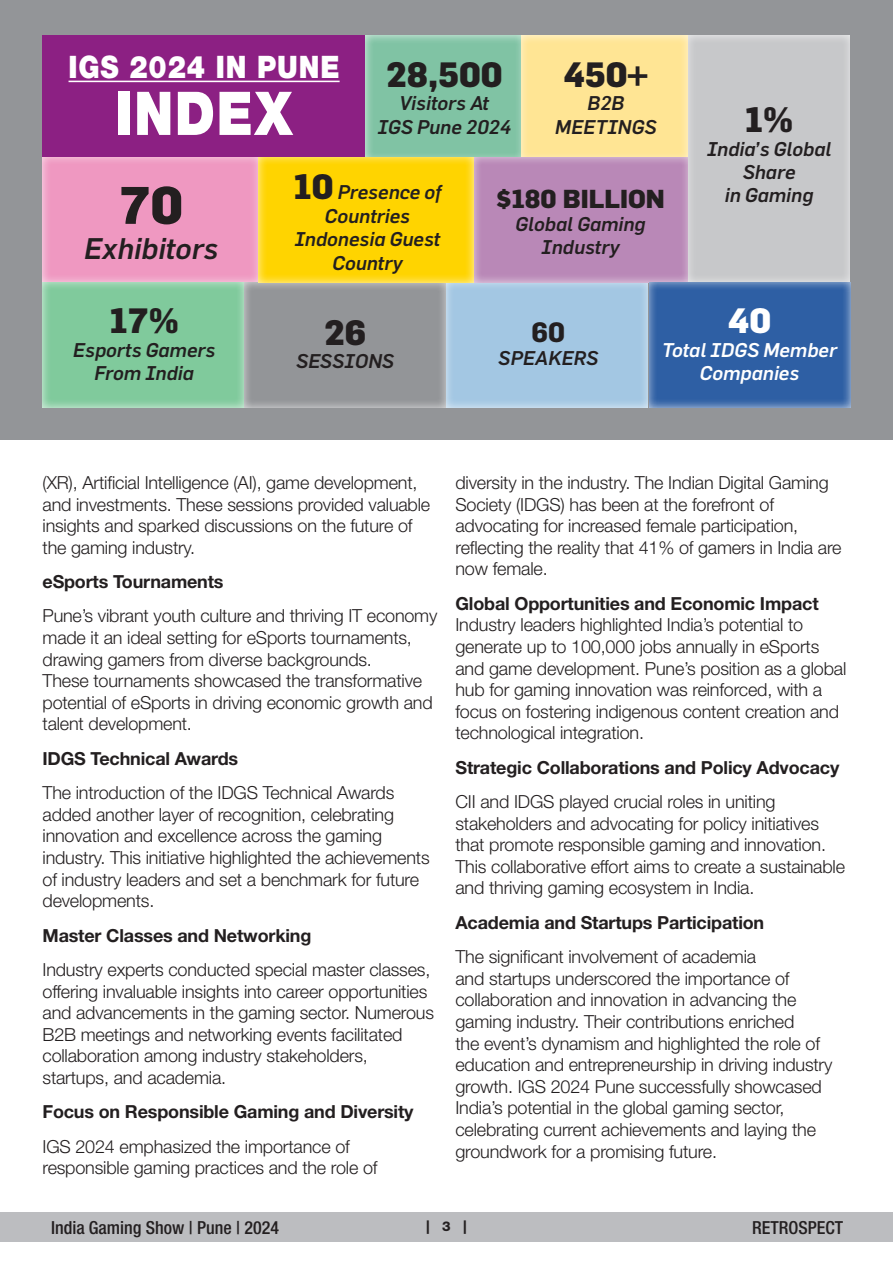
<style>
.page{position:relative;width:893px;height:1263px;background:#fff}
.page>*{position:absolute;margin:0;border:0;box-sizing:border-box;transform-origin:0 0}
.t1{font:900 60.3px "Helvetica Neue LT Std";letter-spacing:.03em;color:#fff;scale:.85 1}
.t2{font:800 51.75px "Flama";color:#231f20}
.t3{font:800 34.5px "Flama";color:#231f20}
.t4{font:800 34.5px "Flama";color:#fff}
.t5{font:900 31.05px "Helvetica Neue LT Std";letter-spacing:.03em;color:#fff;scale:.88 1}
.t6{font:italic 500 29.25px "Flama";color:#231f20}
.t7{font:700 27.45px "Flama";color:#231f20}
.t8{font:800 25.5px "Flama";color:#231f20}
.t9{font:italic 500 19.5px/23.4px "Flama";color:#231f20;text-align:center}
.t10{font:italic 500 19.5px/23.4px "Flama";color:#fff;text-align:center}
.t11{font:300 18px/21.6px "Helvetica Neue LT Std";letter-spacing:-.01em;color:#231f20}
.t12{font:700 18px "Helvetica Neue LT Std";letter-spacing:-.01em;color:#231f20}
.t13{font:500 condensed 18px "Helvetica Neue LT Std";color:#231f20}
.t14{font:800 13.5px "Helvetica Neue LT Std";color:#231f20}
.s1{font-weight:800;font-style:normal;font-size:34.5px}
.s2{font-weight:700}
</style>
<div class="page">
<div style="left:0;top:0;width:893px;height:440px;background:#939598"></div>
<div style="left:43px;top:35px;width:323px;height:122px;background:#8c2083"></div>
<hr style="left:69px;top:81px;width:271px;height:1px;background:#fff">
<div style="left:42px;top:156px;width:219px;height:128px;background:#fff;opacity:.75"></div>
<div style="left:42px;top:281px;width:204px;height:129px;background:#fff;opacity:.75"></div>
<div style="left:244px;top:282px;width:204px;height:127px;background:#fff;opacity:.75"></div>
<div style="left:365px;top:34px;width:160px;height:129px;background:#fff;opacity:.75"></div>
<div style="left:521px;top:34px;width:169px;height:129px;background:#fff;opacity:.75"></div>
<div style="left:444px;top:281px;width:206px;height:129px;background:#fff;opacity:.75"></div>
<div style="left:472px;top:157px;width:219px;height:127px;background:#fff;opacity:.75"></div>
<div style="left:688px;top:34px;width:164px;height:250px;background:#c7c8ca"></div>
<div style="left:647px;top:281px;width:206px;height:129px;background:#fff;opacity:.75"></div>
<div style="left:258px;top:156px;width:218px;height:128px;background:#fff;opacity:.75"></div>
<div style="left:0;top:1212px;width:893px;height:30px;background:#bcbdc0"></div>
<p class="t5" style="left:69px;top:49px;width:310px">IGS 2024 IN PUNE</p>
<p class="t1" style="left:115px;top:77px;width:210px">INDEX</p>
<p class="t3" style="left:386px;top:53px;width:118px">28,500</p>
<p class="t9" style="left:377px;top:91px;width:135px">Visitors At<br>IGS Pune 2024</p>
<p class="t3" style="left:563px;top:53px;width:86px">450+</p>
<p class="t9" style="left:555px;top:91px;width:103px">B2B<br>MEETINGS</p>
<p class="t3" style="left:745px;top:98px;width:50px">1%</p>
<p class="t9" style="left:707px;top:137px;width:126px">India’s Global<br>Share<br>in Gaming</p>
<p class="t9" style="left:293px;top:180px;width:149px"><span class="s1">10</span> Presence of<br>Countries</p>
<p class="t9" style="left:294px;top:227px;width:147px">Indonesia Guest<br>Country</p>
<p class="t2" style="left:119px;top:173px;width:65px">70</p>
<p class="t6" style="left:84px;top:231px;width:136px">Exhibitors</p>
<p class="t8" style="left:496px;top:182px;width:170px">$180 BILLION</p>
<p class="t9" style="left:515px;top:212px;width:132px">Global Gaming<br>Industry</p>
<p class="t3" style="left:109px;top:299px;width:71px">17%</p>
<p class="t9" style="left:73px;top:337px;width:144px">Esports Gamers<br>From India</p>
<p class="t3" style="left:324px;top:311px;width:44px">26</p>
<p class="t9" style="left:296px;top:349px;width:100px">SESSIONS</p>
<p class="t7" style="left:532px;top:315px;width:35px">60</p>
<p class="t9" style="left:498px;top:346px;width:102px">SPEAKERS</p>
<p class="t4" style="left:728px;top:299px;width:45px">40</p>
<p class="t10" style="left:662px;top:337px;width:177px">Total IDGS Member<br>Companies</p>
<p class="t11" style="left:43px;top:471px;width:389px">(XR), Artificial Intelligence (AI), game development, and investments. These sessions provided valuable insights and sparked discussions on the future of the gaming industry.</p>
<p class="t12" style="left:43px;top:570px;width:183px">eSports Tournaments</p>
<p class="t11" style="left:43px;top:605px;width:396px">Pune’s vibrant youth culture and thriving IT economy made it an ideal setting for eSports tournaments, drawing gamers from diverse backgrounds.<br>These tournaments showcased the transformative potential of eSports in driving economic growth and talent development.</p>
<p class="t12" style="left:43px;top:747px;width:197px">IDGS Technical Awards</p>
<p class="t11" style="left:43px;top:782px;width:389px">The introduction of the IDGS Technical Awards added another layer of recognition, celebrating innovation and excellence across the gaming industry. This initiative highlighted the achievements of industry leaders and set a benchmark for future developments.</p>
<p class="t12" style="left:43px;top:924px;width:270px">Master Classes and Networking</p>
<p class="t11" style="left:43px;top:958px;width:393px">Industry experts conducted special master classes, offering invaluable insights into career opportunities and advancements in the gaming sector. Numerous B2B meetings and networking events facilitated collaboration among industry stakeholders, startups, and academia.</p>
<p class="t12" style="left:43px;top:1101px;width:373px">Focus on Responsible Gaming and Diversity</p>
<p class="t11" style="left:43px;top:1135px;width:337px">IGS 2024 emphasized the importance of responsible gaming practices and the role of</p>
<p class="t11" style="left:455px;top:471px;width:388px">diversity in the industry. The Indian Digital Gaming Society (IDGS) has been at the forefront of advocating for increased female participation, reflecting the reality that 41% of gamers in India are now female.</p>
<p class="t11" style="left:455px;top:592px;width:392px"><span class="s2">Global Opportunities and Economic Impact </span>Industry leaders highlighted India’s potential to generate up to 100,000 jobs annually in eSports and game development. Pune’s position as a global hub for gaming innovation was reinforced, with a focus on fostering indigenous content creation and technological integration.</p>
<p class="t12" style="left:455px;top:756px;width:385px">Strategic Collaborations and Policy Advocacy</p>
<p class="t11" style="left:455px;top:790px;width:391px">CII and IDGS played crucial roles in uniting stakeholders and advocating for policy initiatives that promote responsible gaming and innovation.<br>This collaborative effort aims to create a sustainable and thriving gaming ecosystem in India.</p>
<p class="t12" style="left:455px;top:911px;width:310px">Academia and Startups Participation</p>
<p class="t11" style="left:455px;top:945px;width:378px">The significant involvement of academia<br>and startups underscored the importance of collaboration and innovation in advancing the gaming industry. Their contributions enriched<br>the event’s dynamism and highlighted the role of education and entrepreneurship in driving industry growth. IGS 2024 Pune successfully showcased India’s potential in the global gaming sector, celebrating current achievements and laying the groundwork for a promising future.</p>
<p class="t13" style="left:51px;top:1217px;width:229px">India Gaming Show | Pune | 2024</p>
<p class="t14" style="left:426px;top:1218px;width:42px">| 3 |</p>
<p class="t13" style="left:752px;top:1217px;width:93px">RETROSPECT</p>
</div>
